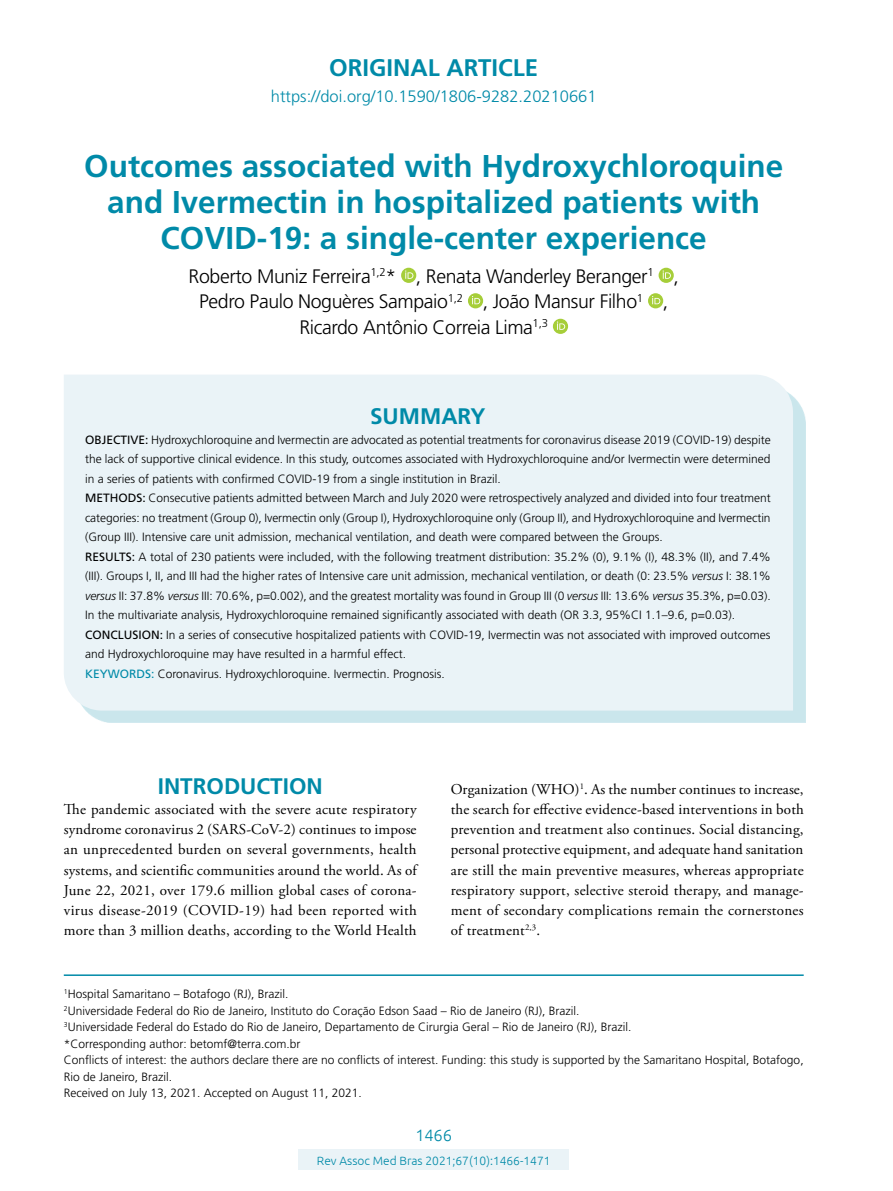
<style>
.page{position:relative;width:893px;height:1191px;background:#fff}
.page>*{position:absolute;margin:0;border:0;box-sizing:border-box;transform-origin:0 0}
.t1{font:700 31.5px/36px "Frutiger LT Std";color:#008aa8;text-align:center}
.t2{font:700 24px "Frutiger LT Std";color:#008aa8}
.t3{font:700 22.5px "Frutiger LT Std";color:#008aa8}
.t4{font:300 19.5px "Frutiger LT Std";letter-spacing:-.02em;color:#000}
.t5{font:300 16.5px "Frutiger LT Std";color:#008aa8}
.t6{font:300 16.5px "Ubuntu";color:#008aa8}
.t7{font:15px/20.2px "Adobe Garamond Pro";letter-spacing:.015em;color:#000;text-align:justify}
.t8{font:300 12px/19.5px "Frutiger LT Std";color:#000}
.t9{font:300 12px "Ubuntu";color:#008aa8}
.s1{font-weight:400}
.s2{font-style:italic}
.s3{font-weight:400;color:#008aa8}
</style>
<div class="page">
<div style="left:299px;top:1149px;width:270px;height:21px;background:#eaf3f7"></div>
<div style="left:76px;top:386px;width:729px;height:337px;background:#008aa8;opacity:.21"></div>
<div style="left:64px;top:375px;width:729px;height:335px;background:#eaf3f7"></div>
<div style="left:401px;top:268px;width:15px;height:15px;background:#a6ce39;border-radius:50%"></div>
<svg style="left:405px;top:270px;width:8px;height:9px"></svg>
<svg style="left:659px;top:268px;width:15px;height:15px"></svg>
<svg style="left:663px;top:270px;width:8px;height:9px"></svg>
<div style="left:468px;top:293px;width:15px;height:15px;background:#a6ce39;border-radius:50%"></div>
<svg style="left:472px;top:296px;width:8px;height:8px"></svg>
<svg style="left:648px;top:293px;width:15px;height:15px"></svg>
<svg style="left:652px;top:296px;width:8px;height:8px"></svg>
<div style="left:553px;top:319px;width:15px;height:15px;background:#a6ce39;border-radius:50%"></div>
<svg style="left:557px;top:321px;width:8px;height:9px"></svg>
<hr style="left:64px;top:974px;width:740px;height:2px;background:#008aa8">
<h2 class="t2" style="left:329px;top:54px;width:210px">ORIGINAL ARTICLE</h2>
<h3 class="t5" style="left:271px;top:87px;width:327px">https://doi.org/10.1590/1806-9282.20210661</h3>
<h1 class="t1" style="left:84px;top:148px;width:700px">Outcomes associated with Hydroxychloroquine and Ivermectin in hospitalized patients with<br>COVID-19: a single-center experience</h1>
<h3 class="t4" style="left:189px;top:265px;width:492px">Roberto Muniz Ferreira<sup>1,2</sup>* , Renata Wanderley Beranger<sup>1</sup> ,</h3>
<h3 class="t4" style="left:199px;top:291px;width:470px">Pedro Paulo Noguères Sampaio<sup>1,2</sup> , João Mansur Filho<sup>1</sup> ,</h3>
<h3 class="t4" style="left:299px;top:316px;width:250px">Ricardo Antônio Correia Lima<sup>1,3</sup></h3>
<h3 class="t3" style="left:370px;top:403px;width:117px">SUMMARY</h3>
<p class="t8" style="left:85px;top:430px;width:687px"><span class="s1">OBJECTIVE:</span> Hydroxychloroquine and Ivermectin are advocated as potential treatments for coronavirus disease 2019 (COVID-19) despite the lack of supportive clinical evidence. In this study, outcomes associated with Hydroxychloroquine and/or Ivermectin were determined in a series of patients with confirmed COVID-19 from a single institution in Brazil.<br><span class="s1">METHODS:</span> Consecutive patients admitted between March and July 2020 were retrospectively analyzed and divided into four treatment categories: no treatment (Group 0), Ivermectin only (Group I), Hydroxychloroquine only (Group II), and Hydroxychloroquine and Ivermectin (Group III). Intensive care unit admission, mechanical ventilation, and death were compared between the Groups.<br><span class="s1">RESULTS:</span> A total of 230 patients were included, with the following treatment distribution: 35.2% (0), 9.1% (I), 48.3% (II), and 7.4% (III). Groups I, II, and III had the higher rates of Intensive care unit admission, mechanical ventilation, or death (0: 23.5% <span class="s2">versus</span> I: 38.1% <span class="s2">versus</span> II: 37.8% <span class="s2">versus</span> III: 70.6%, p=0.002), and the greatest mortality was found in Group III (0 <span class="s2">versus</span> III: 13.6% <span class="s2">versus</span> 35.3%, p=0.03).<br>In the multivariate analysis, Hydroxychloroquine remained significantly associated with death (OR 3.3, 95%CI 1.1–9.6, p=0.03).<br><span class="s1">CONCLUSION:</span> In a series of consecutive hospitalized patients with COVID-19, Ivermectin was not associated with improved outcomes and Hydroxychloroquine may have resulted in a harmful effect.<br><span class="s3">KEYWORDS:</span> Coronavirus. Hydroxychloroquine. Ivermectin. Prognosis.</p>
<h3 class="t3" style="left:158px;top:772px;width:167px">INTRODUCTION</h3>
<p class="t7" style="left:64px;top:799px;width:355px">The pandemic associated with the severe acute respiratory syndrome coronavirus 2 (SARS-CoV-2) continues to impose an unprecedented burden on several governments, health systems, and scientific communities around the world. As of June 22, 2021, over 179.6 million global cases of corona&shy;virus disease-2019 (COVID-19) had been reported with more than 3 million deaths, according to the World Health</p>
<p class="t7" style="left:451px;top:779px;width:355px">Organization (WHO)<sup>1</sup>. As the number continues to increase, the search for effective evidence-based interventions in both prevention and treatment also continues. Social distancing, personal protective equipment, and adequate hand sanitation are still the main preventive measures, whereas appropriate respiratory support, selective steroid therapy, and manage&shy;ment of secondary complications remain the cornerstones of treatment<sup>2,3</sup>.</p>
<p class="t8" style="left:64px;top:986px;width:741px;line-height:16.5px"><sup>1</sup>Hospital Samaritano – Botafogo (RJ), Brazil.<br><sup>2</sup>Universidade Federal do Rio de Janeiro, Instituto do Coração Edson Saad – Rio de Janeiro (RJ), Brazil.<br><sup>3</sup>Universidade Federal do Estado do Rio de Janeiro, Departamento de Cirurgia Geral – Rio de Janeiro (RJ), Brazil.<br>*Corresponding author: betomf@terra.com.br<br>Conflicts of interest: the authors declare there are no conflicts of interest. Funding: this study is supported by the Samaritano Hospital, Botafogo, Rio de Janeiro, Brazil.<br>Received on July 13, 2021. Accepted on August 11, 2021.</p>
<h3 class="t6" style="left:415px;top:1125px;width:38px">1466</h3>
<p class="t9" style="left:317px;top:1153px;width:235px">Rev Assoc Med Bras 2021;67(10):1466-1471</p>
</div>
